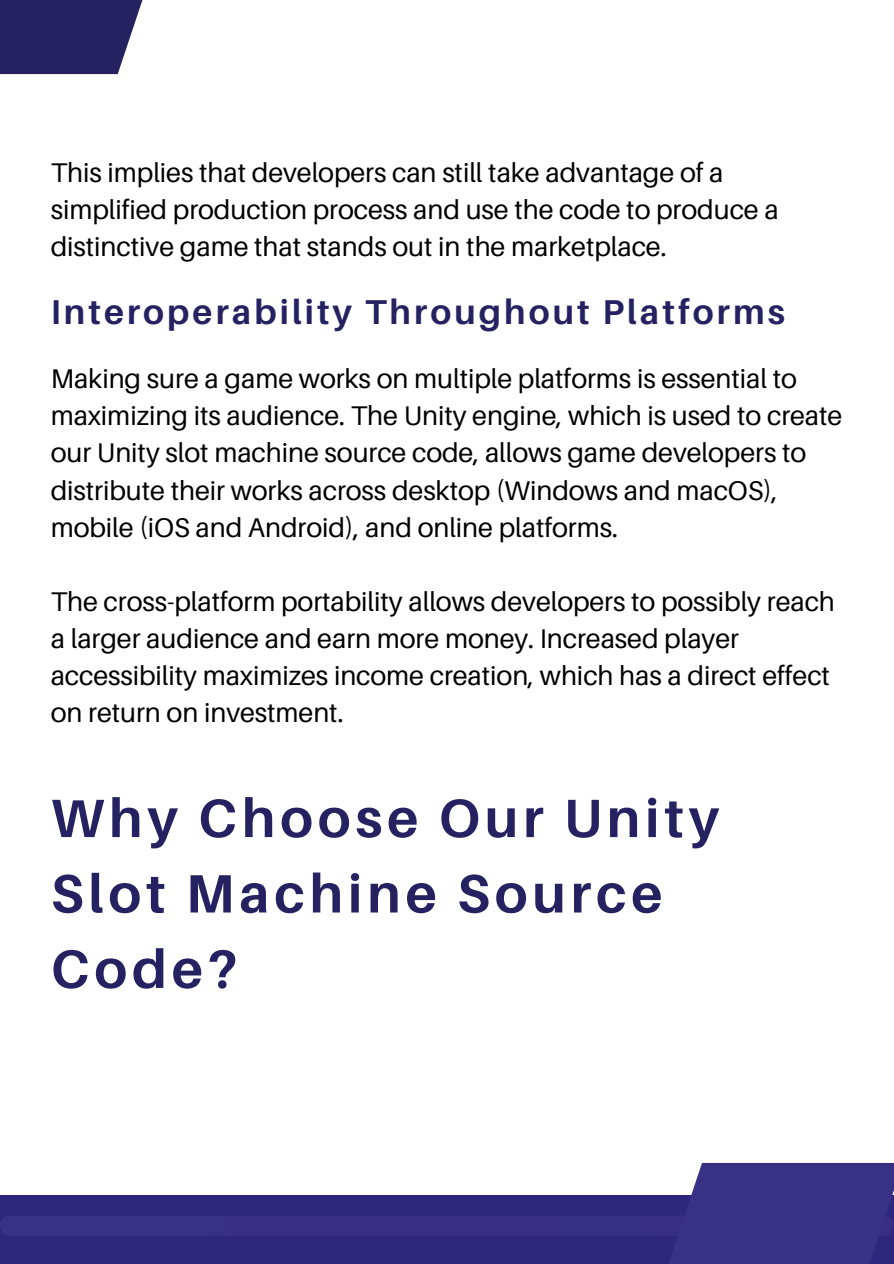
<style>
.page{position:relative;width:894px;height:1264px;background:#fff}
.page>*{position:absolute;margin:0;border:0;box-sizing:border-box;transform-origin:0 0}
.t1{font:700 54px/75.3px "Aileron";letter-spacing:.09em;color:#262262}
.t2{font:700 34.5px "Aileron";letter-spacing:.09em;color:#262262}
.t3{font:27px/37.2px "Aileron";letter-spacing:-.005em;color:#000}
</style>
<div class="page">
<div style="left:0;top:1195px;width:893px;height:68px;background:#2f267e"></div>
<div style="left:0;top:1215px;width:893px;height:20px;background:#393085;border-radius:10px"></div>
<div style="left:634px;top:1162px;width:259px;height:101px;background:#393185"></div>
<svg style="left:0;top:0;width:143px;height:74px;background:#393570"></svg>
<p class="t3" style="left:51px;top:153px;width:729px">This implies that developers can still take advantage of a simplified production process and use the code to produce a distinctive game that stands out in the marketplace.</p>
<h1 class="t2" style="left:51px;top:290px;width:735px">Interoperability Throughout Platforms</h1>
<h2 class="t3" style="left:51px;top:359px;width:793px">Making sure a game works on multiple platforms is essential to maximizing its audience. The Unity engine, which is used to create our Unity slot machine source code, allows game developers to distribute their works across desktop (Windows and macOS), mobile (iOS and Android), and online platforms.</h2>
<p class="t3" style="left:51px;top:582px;width:785px">The cross-platform portability allows developers to possibly reach a larger audience and earn more money. Increased player accessibility maximizes income creation, which has a direct effect on return on investment.</p>
<p class="t1" style="left:51px;top:779px;width:669px">Why Choose Our Unity<br>Slot Machine Source<br>Code?</p>
</div>
